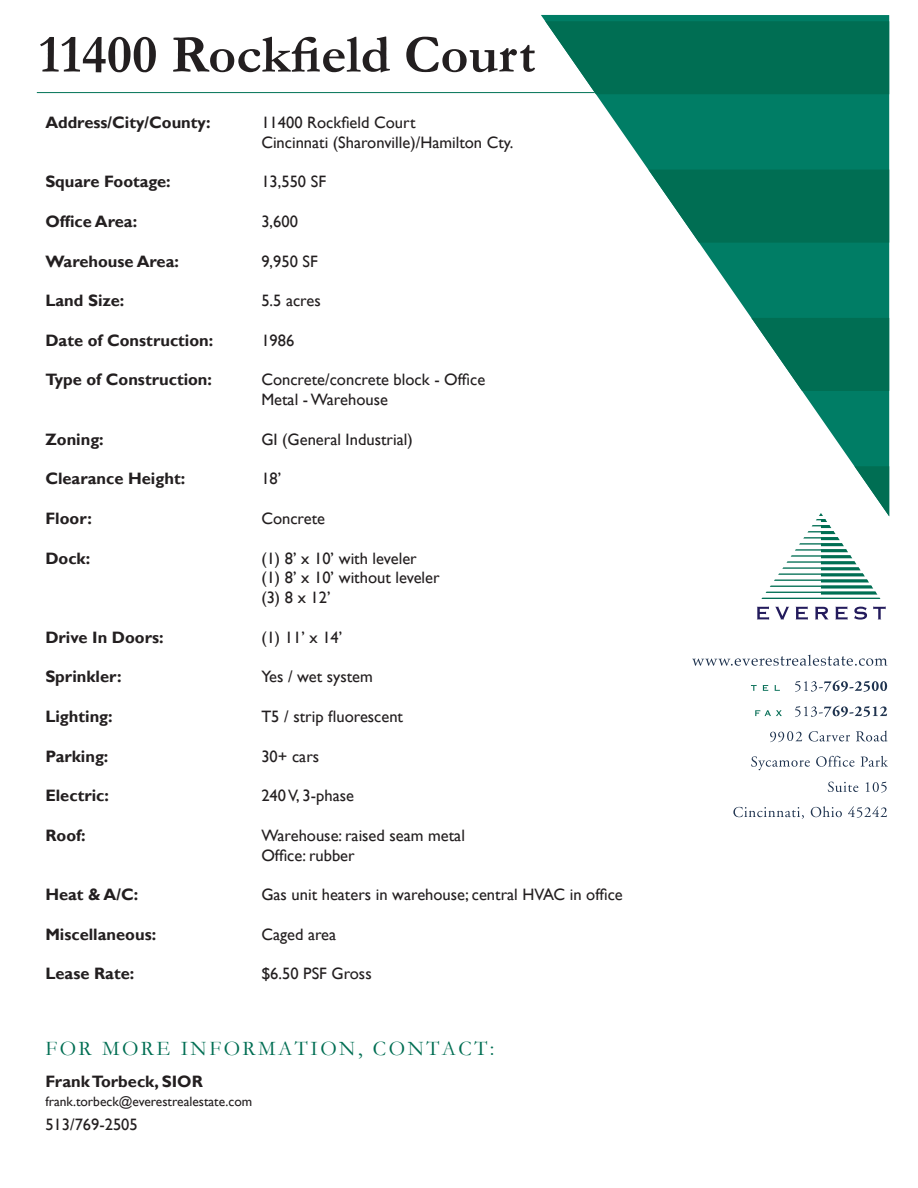
<style>
.page{position:relative;width:918px;height:1188px;background:#fff}
.page>*{position:absolute;margin:0;border:0;box-sizing:border-box;transform-origin:0 0}
.t1{font:700 54px "Garamond";color:#231f20}
.t2{font:21px "Garamond";letter-spacing:.12em;color:#006e53}
.t3{font:16.5px "Gill Sans";color:#231f20}
.t4{font:700 16.5px "Gill Sans";color:#231f20}
.t5{font:13.5px "Gill Sans";color:#231f20}
</style>
<div class="page">
<hr style="left:37px;top:92px;width:852px;height:1px;background:#007256">
<svg style="left:541px;top:15px;width:348px;height:451px"></svg>
<svg style="left:545px;top:21px;width:344px;height:73px;background:#12785f"></svg>
<svg style="left:751px;top:318px;width:138px;height:73px"></svg>
<svg style="left:648px;top:170px;width:241px;height:73px;background:#1b7d65"></svg>
<svg style="left:761px;top:466px;width:128px;height:133px"></svg>
<svg style="left:692px;top:655px;width:195px;height:11px"></svg>
<svg style="left:751px;top:685px;width:6px;height:6px"></svg>
<svg style="left:763px;top:685px;width:5px;height:6px"></svg>
<svg style="left:775px;top:685px;width:5px;height:6px"></svg>
<svg style="left:795px;top:680px;width:92px;height:12px"></svg>
<svg style="left:755px;top:710px;width:27px;height:6px"></svg>
<svg style="left:795px;top:706px;width:92px;height:11px"></svg>
<svg style="left:809px;top:731px;width:41px;height:11px"></svg>
<svg style="left:856px;top:731px;width:32px;height:11px"></svg>
<svg style="left:751px;top:756px;width:59px;height:14px"></svg>
<svg style="left:816px;top:756px;width:38px;height:11px"></svg>
<svg style="left:861px;top:756px;width:27px;height:11px"></svg>
<svg style="left:828px;top:782px;width:30px;height:10px"></svg>
<svg style="left:770px;top:731px;width:32px;height:11px"></svg>
<svg style="left:733px;top:807px;width:71px;height:12px"></svg>
<svg style="left:811px;top:806px;width:31px;height:11px"></svg>
<svg style="left:866px;top:782px;width:21px;height:11px"></svg>
<svg style="left:848px;top:806px;width:39px;height:12px"></svg>
<svg style="left:757px;top:606px;width:12px;height:14px"></svg>
<svg style="left:775px;top:607px;width:14px;height:12px"></svg>
<svg style="left:796px;top:606px;width:12px;height:14px"></svg>
<svg style="left:815px;top:607px;width:13px;height:12px"></svg>
<svg style="left:835px;top:606px;width:13px;height:14px"></svg>
<svg style="left:854px;top:607px;width:13px;height:13px"></svg>
<svg style="left:873px;top:606px;width:13px;height:13px"></svg>
<p class="t1" style="left:39px;top:18px;width:498px">11400 Rockfield Court</p>
<p class="t4" style="left:45px;top:113px;width:167px">Address/City/County:</p>
<p class="t3" style="left:261px;top:113px;width:156px">11400 Rockfield Court</p>
<p class="t3" style="left:261px;top:133px;width:254px">Cincinnati (Sharonville)/Hamilton Cty.</p>
<p class="t4" style="left:45px;top:172px;width:127px">Square Footage:</p>
<p class="t3" style="left:261px;top:172px;width:66px">13,550 SF</p>
<p class="t4" style="left:45px;top:212px;width:93px">Office Area:</p>
<p class="t3" style="left:261px;top:212px;width:38px">3,600</p>
<p class="t4" style="left:45px;top:251px;width:135px">Warehouse Area:</p>
<p class="t3" style="left:261px;top:251px;width:58px">9,950 SF</p>
<p class="t4" style="left:45px;top:291px;width:81px">Land Size:</p>
<p class="t3" style="left:261px;top:291px;width:61px">5.5 acres</p>
<p class="t4" style="left:45px;top:330px;width:169px">Date of Construction:</p>
<p class="t3" style="left:261px;top:331px;width:34px">1986</p>
<p class="t4" style="left:45px;top:370px;width:168px">Type of Construction:</p>
<p class="t3" style="left:261px;top:370px;width:225px">Concrete/concrete block - Office</p>
<p class="t3" style="left:261px;top:390px;width:128px">Metal - Warehouse</p>
<p class="t4" style="left:45px;top:429px;width:60px">Zoning:</p>
<p class="t3" style="left:261px;top:430px;width:153px">GI (General Industrial)</p>
<p class="t4" style="left:45px;top:469px;width:141px">Clearance Height:</p>
<p class="t3" style="left:261px;top:469px;width:22px">18’</p>
<p class="t4" style="left:45px;top:509px;width:48px">Floor:</p>
<p class="t3" style="left:261px;top:509px;width:65px">Concrete</p>
<p class="t4" style="left:45px;top:548px;width:46px">Dock:</p>
<p class="t3" style="left:261px;top:548px;width:157px">(1) 8’ x 10’ with leveler</p>
<p class="t3" style="left:261px;top:568px;width:180px">(1) 8’ x 10’ without leveler</p>
<p class="t3" style="left:261px;top:588px;width:71px">(3) 8 x 12’</p>
<p class="t4" style="left:45px;top:627px;width:120px">Drive In Doors:</p>
<p class="t3" style="left:261px;top:628px;width:83px">(1) 11’ x 14’</p>
<p class="t4" style="left:45px;top:667px;width:78px">Sprinkler:</p>
<p class="t3" style="left:261px;top:667px;width:113px">Yes / wet system</p>
<p class="t4" style="left:45px;top:707px;width:69px">Lighting:</p>
<p class="t3" style="left:261px;top:707px;width:143px">T5 / strip fluorescent</p>
<p class="t4" style="left:45px;top:746px;width:65px">Parking:</p>
<p class="t3" style="left:261px;top:746px;width:59px">30+ cars</p>
<p class="t4" style="left:45px;top:786px;width:65px">Electric:</p>
<p class="t3" style="left:261px;top:786px;width:94px">240 V, 3-phase</p>
<p class="t4" style="left:45px;top:825px;width:42px">Roof:</p>
<p class="t3" style="left:261px;top:826px;width:205px">Warehouse: raised seam metal</p>
<p class="t3" style="left:261px;top:845px;width:95px">Office: rubber</p>
<p class="t4" style="left:45px;top:885px;width:94px">Heat &amp; A/C:</p>
<p class="t3" style="left:261px;top:885px;width:363px">Gas unit heaters in warehouse; central HVAC in office</p>
<p class="t4" style="left:45px;top:924px;width:112px">Miscellaneous:</p>
<p class="t3" style="left:261px;top:925px;width:76px">Caged area</p>
<p class="t4" style="left:45px;top:964px;width:90px">Lease Rate:</p>
<p class="t3" style="left:261px;top:964px;width:112px">$6.50 PSF Gross</p>
<p class="t2" style="left:45px;top:1034px;width:451px">FOR MORE INFORMATION, CONTACT:</p>
<p class="t4" style="left:45px;top:1071px;width:159px">Frank Torbeck, SIOR</p>
<p class="t5" style="left:45px;top:1094px;width:208px">frank.torbeck@everestrealestate.com</p>
<p class="t3" style="left:45px;top:1115px;width:94px">513/769-2505</p>
</div>
